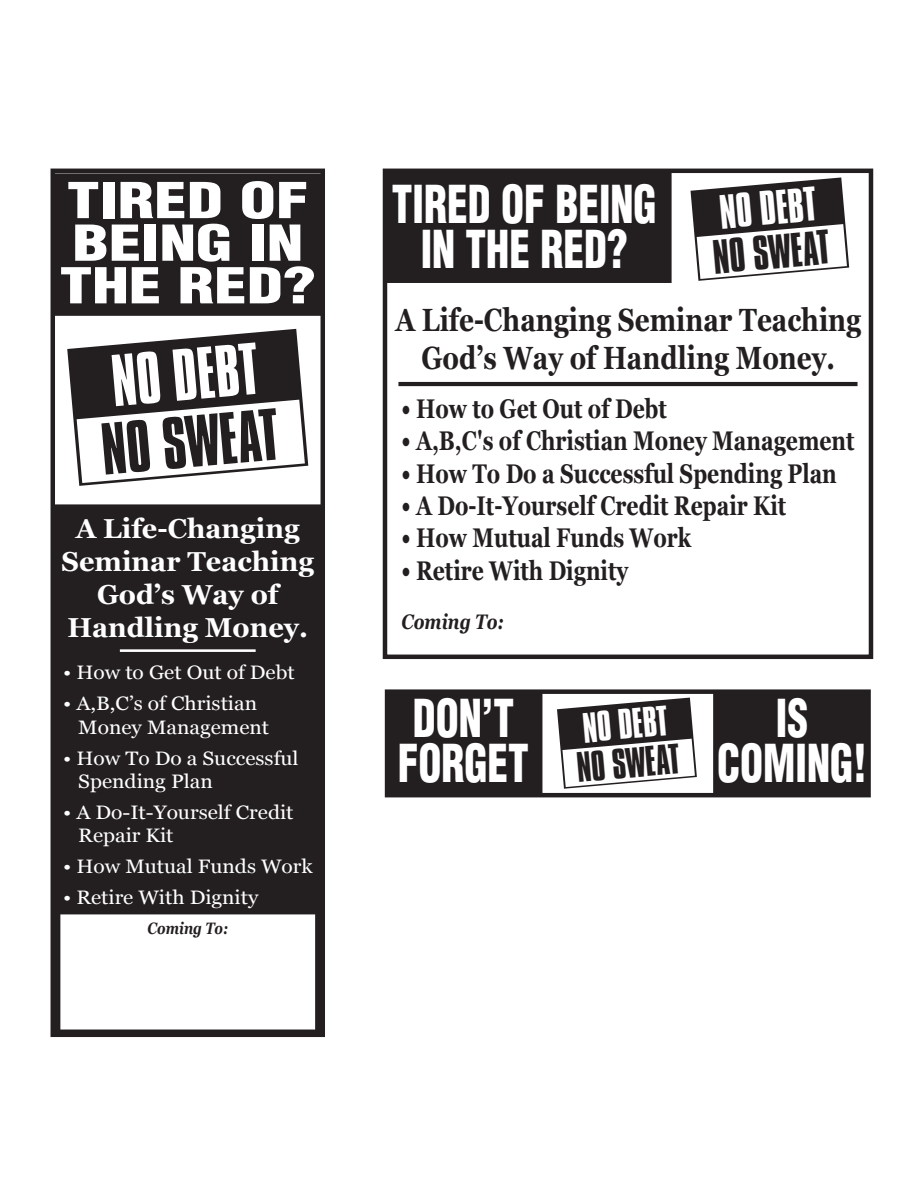
<style>
.page{position:relative;width:918px;height:1188px;background:#fff}
.page>*{position:absolute;margin:0;border:0;box-sizing:border-box;transform-origin:0 0}
.t1{font:63.15px "Compacta BT";color:#231f20}
.t2{font:63.15px "Compacta BT";color:#fff}
.t3{font:900 condensed 51px/45px "Helvetica";color:#fff;text-align:center;scale:.81 1}
.t4{font:900 condensed 48.3px/42.6px "Helvetica";color:#fff;scale:1.35 1}
.t5{font:41.55px "Compacta BT";color:#231f20}
.t6{font:41.55px "Compacta BT";color:#fff}
.t7{font:36.75px "Compacta BT";color:#231f20}
.t8{font:36.75px "Compacta BT";color:#fff}
.t9{font:700 32.1px/38.5px "Georgia";color:#231f20;text-align:center;scale:.81 1}
.t10{font:700 27.45px/32.8px "Georgia";color:#fff;text-align:center}
.t11{font:700 27px "Georgia";color:#231f20;scale:.78 1}
.t12{font:italic 700 21px "Georgia";color:#231f20;scale:.81 1}
.t13{font:19.5px/23.4px "Georgia";color:#fff;scale:1.08 1}
.t14{font:italic 700 16.5px "Georgia";color:#231f20;scale:.81 1}
</style>
<div class="page">
<div style="left:53px;top:173px;width:270px;height:143px;background:#231f20"></div>
<div style="left:53px;top:504px;width:270px;height:530px;background:#231f20"></div>
<svg style="left:385px;top:689px;width:486px;height:108px;background:#3b3738"></svg>
<svg style="left:557px;top:698px;width:140px;height:91px"></svg>
<div style="left:383px;top:169px;width:490px;height:490px;border:4px solid #231f20"></div>
<svg style="left:691px;top:177px;width:158px;height:104px"></svg>
<svg style="left:67px;top:329px;width:241px;height:157px"></svg>
<div style="left:385px;top:172px;width:287px;height:111px;background:#231f20"></div>
<hr style="left:398px;top:382px;width:460px;height:4px;background:#231f20">
<div style="left:51px;top:169px;width:274px;height:868px;border:4px solid #231f20"></div>
<hr style="left:120px;top:649px;width:136px;height:3px;background:#fff">
<div style="left:60px;top:914px;width:255px;height:116px;background:#fff"></div>
<h3 class="t4" style="left:60px;top:179px;width:191px">TIRED OF<br>BEING IN<br>THE RED?</h3>
<h1 class="t2" style="left:108px;top:345px;width:148px;rotate:-5deg">NO DEBT</h1>
<h1 class="t1" style="left:98px;top:413px;width:179px;rotate:-5deg">NO SWEAT</h1>
<p class="t10" style="left:62px;top:512px;width:254px">A Life-Changing<br>Seminar Teaching<br>God’s Way of<br>Handling Money.</p>
<p class="t13" style="left:63px;top:661px;width:216px">• How to Get Out of Debt</p>
<p class="t13" style="left:78px;top:692px;width:178px;text-indent:-15px">• A,B,C’s of Christian<br>Money Management</p>
<p class="t13" style="left:78px;top:746px;width:206px;text-indent:-15px">• How To Do a Successful<br>Spending Plan</p>
<p class="t13" style="left:78px;top:801px;width:201px;text-indent:-15px">• A Do-It-Yourself Credit<br>Repair Kit</p>
<p class="t13" style="left:63px;top:855px;width:233px">• How Mutual Funds Work</p>
<p class="t13" style="left:63px;top:886px;width:182px">• Retire With Dignity</p>
<p class="t14" style="left:148px;top:919px;width:101px">Coming To:</p>
<h2 class="t3" style="left:392px;top:181px;width:328px">TIRED OF BEING<br>IN THE RED?</h2>
<h3 class="t6" style="left:718px;top:188px;width:98px;rotate:-5deg">NO DEBT</h3>
<h3 class="t5" style="left:711px;top:233px;width:118px;rotate:-5deg">NO SWEAT</h3>
<p class="t9" style="left:395px;top:300px;width:577px">A Life-Changing Seminar Teaching<br>God’s Way of Handling Money.</p>
<p class="t11" style="left:401px;top:393px;width:342px">• How to Get Out of Debt</p>
<p class="t11" style="left:401px;top:426px;width:582px">• A,B,C's of Christian Money Management</p>
<p class="t11" style="left:401px;top:458px;width:560px">• How To Do a Successful Spending Plan</p>
<p class="t11" style="left:401px;top:490px;width:495px">• A Do-It-Yourself Credit Repair Kit</p>
<p class="t11" style="left:401px;top:523px;width:373px">• How Mutual Funds Work</p>
<p class="t11" style="left:401px;top:555px;width:292px">• Retire With Dignity</p>
<p class="t12" style="left:402px;top:609px;width:128px">Coming To:</p>
<h2 class="t3" style="left:398px;top:696px;width:163px;text-align:left">DON’T<br>FORGET</h2>
<h2 class="t3" style="left:717px;top:696px;width:186px">IS<br>COMING!</h2>
<h3 class="t8" style="left:581px;top:707px;width:87px;rotate:-5deg">NO DEBT</h3>
<h3 class="t7" style="left:575px;top:746px;width:104px;rotate:-5deg">NO SWEAT</h3>
</div>
